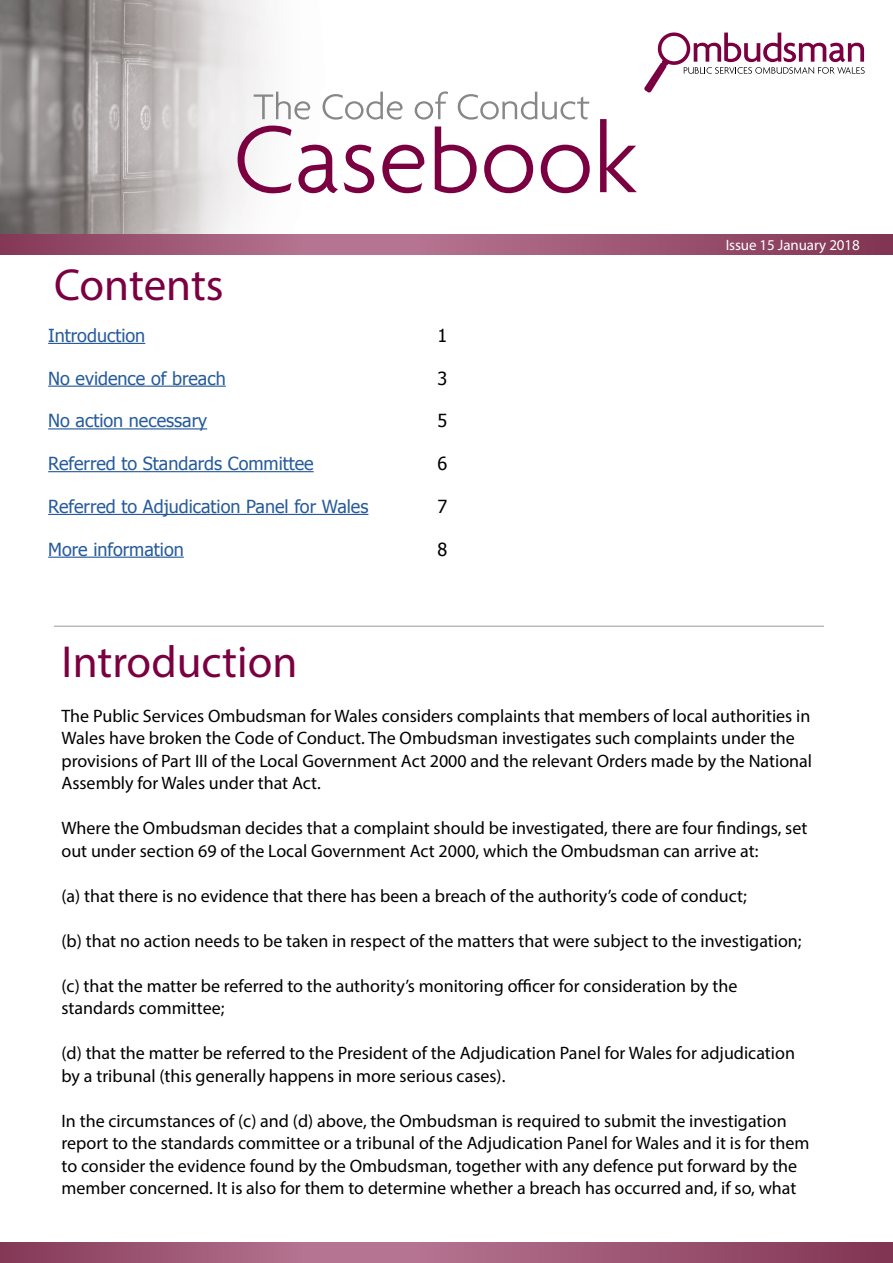
<style>
.page{position:relative;width:893px;height:1263px;background:#fff}
.page>*{position:absolute;margin:0;border:0;box-sizing:border-box;transform-origin:0 0}
.t1{font:45px "Myriad Pro";color:#7b0041}
.t2{font:18px/22.5px "Myriad Pro";color:#000}
.t3{font:18px "Tahoma";color:#275b9b}
.t4{font:18px "Tahoma";color:#000}
.t5{font:15px "Myriad Pro";letter-spacing:-.005em;color:#fff}
</style>
<div class="page">
<img style="left:0;top:0;width:637px;height:234px">
<svg style="left:0;top:234px;width:893px;height:21px;background:#9e5875"></svg>
<svg style="left:644px;top:32px;width:221px;height:61px"></svg>
<svg style="left:0;top:1242px;width:893px;height:21px;background:#9e5875"></svg>
<hr style="left:48px;top:343px;width:97px;height:1px;background:#275b9b">
<hr style="left:48px;top:386px;width:178px;height:1px;background:#275b9b">
<hr style="left:48px;top:428px;width:159px;height:1px;background:#275b9b">
<hr style="left:48px;top:471px;width:266px;height:1px;background:#275b9b">
<hr style="left:48px;top:514px;width:320px;height:1px;background:#275b9b">
<hr style="left:48px;top:557px;width:136px;height:1px;background:#275b9b">
<hr style="left:54px;top:626px;width:770px;height:1px;background:#9d9d9c">
<svg style="left:238px;top:126px;width:54px;height:67px"></svg>
<svg style="left:298px;top:145px;width:40px;height:48px"></svg>
<svg style="left:344px;top:145px;width:30px;height:48px"></svg>
<svg style="left:382px;top:145px;width:42px;height:48px"></svg>
<svg style="left:484px;top:145px;width:49px;height:48px"></svg>
<svg style="left:541px;top:145px;width:49px;height:48px"></svg>
<svg style="left:600px;top:119px;width:37px;height:73px"></svg>
<svg style="left:435px;top:126px;width:42px;height:67px"></svg>
<svg style="left:254px;top:92px;width:56px;height:28px"></svg>
<svg style="left:322px;top:92px;width:81px;height:28px"></svg>
<svg style="left:415px;top:91px;width:33px;height:29px"></svg>
<svg style="left:458px;top:92px;width:131px;height:28px"></svg>
<h1 class="t1" style="left:54px;top:257px;width:171px">Contents</h1>
<p class="t3" style="left:48px;top:323px;width:99px">Introduction</p>
<p class="t4" style="left:438px;top:323px;width:11px">1</p>
<p class="t3" style="left:48px;top:366px;width:179px">No evidence of breach</p>
<p class="t4" style="left:438px;top:366px;width:11px">3</p>
<p class="t3" style="left:48px;top:409px;width:160px">No action necessary</p>
<p class="t4" style="left:438px;top:409px;width:11px">5</p>
<p class="t3" style="left:48px;top:452px;width:267px">Referred to Standards Committee</p>
<p class="t4" style="left:437px;top:452px;width:11px">6</p>
<p class="t3" style="left:48px;top:494px;width:322px">Referred to Adjudication Panel for Wales</p>
<p class="t4" style="left:437px;top:494px;width:11px">7</p>
<p class="t3" style="left:48px;top:537px;width:137px">More information</p>
<p class="t4" style="left:438px;top:537px;width:11px">8</p>
<p class="t5" style="left:726px;top:235px;width:136px">Issue 15 January 2018</p>
<h1 class="t1" style="left:61px;top:634px;width:237px">Introduction</h1>
<p class="t2" style="left:61px;top:704px;width:752px">The Public Services Ombudsman for Wales considers complaints that members of local authorities in Wales have broken the Code of Conduct. The Ombudsman investigates such complaints under the provisions of Part III of the Local Government Act 2000 and the relevant Orders made by the National Assembly for Wales under that Act.</p>
<p class="t2" style="left:61px;top:816px;width:747px">Where the Ombudsman decides that a complaint should be investigated, there are four findings, set out under section 69 of the Local Government Act 2000, which the Ombudsman can arrive at:</p>
<p class="t2" style="left:61px;top:884px;width:687px">(a) that there is no evidence that there has been a breach of the authority’s code of conduct;</p>
<p class="t2" style="left:61px;top:929px;width:742px">(b) that no action needs to be taken in respect of the matters that were subject to the investigation;</p>
<p class="t2" style="left:61px;top:974px;width:677px">(c) that the matter be referred to the authority’s monitoring officer for consideration by the standards committee;</p>
<p class="t2" style="left:61px;top:1041px;width:735px">(d) that the matter be referred to the President of the Adjudication Panel for Wales for adjudication by a tribunal (this generally happens in more serious cases).</p>
<p class="t2" style="left:61px;top:1109px;width:750px">In the circumstances of (c) and (d) above, the Ombudsman is required to submit the investigation report to the standards committee or a tribunal of the Adjudication Panel for Wales and it is for them to consider the evidence found by the Ombudsman, together with any defence put forward by the member concerned. It is also for them to determine whether a breach has occurred and, if so, what</p>
</div>
